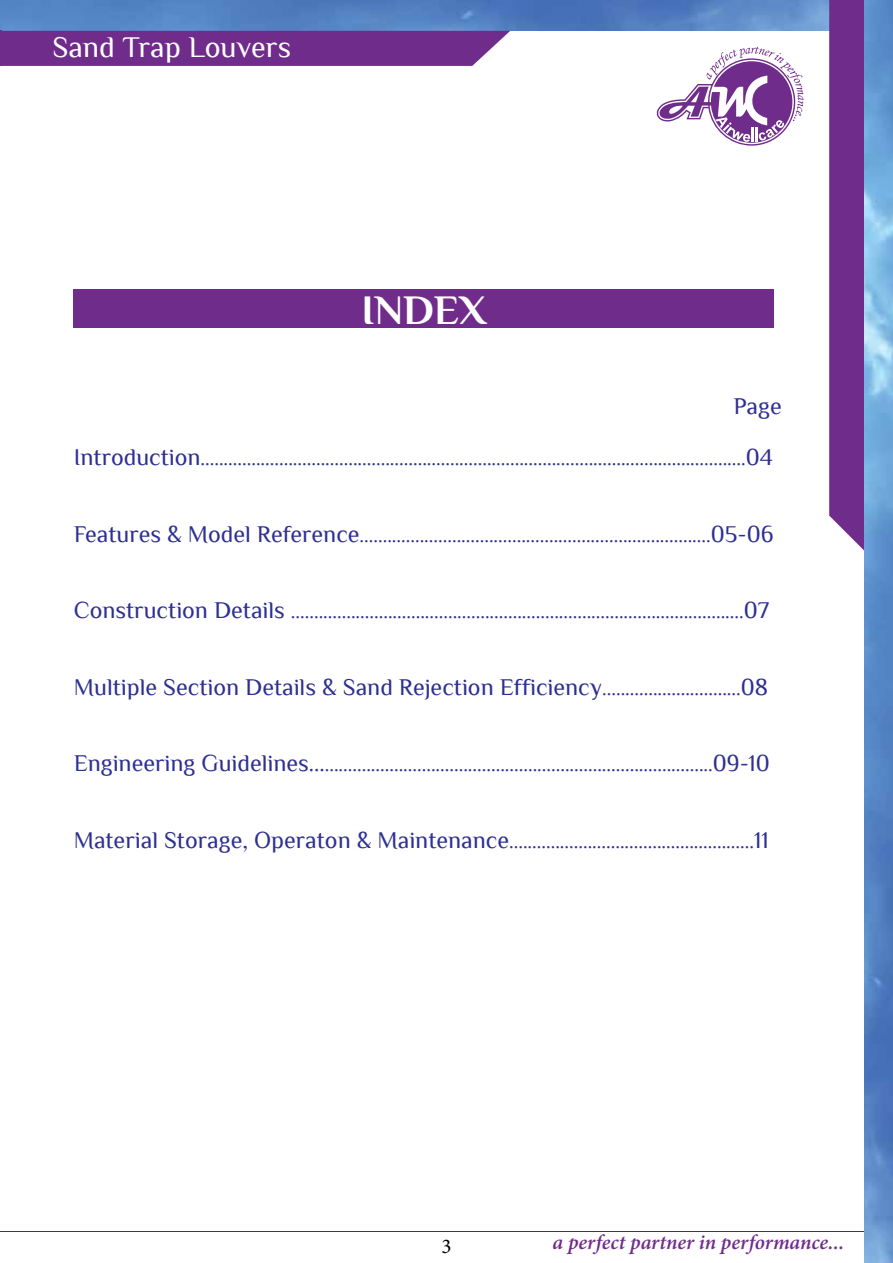
<style>
.page{position:relative;width:893px;height:1263px;background:#fff}
.page>*{position:absolute;margin:0;border:0;box-sizing:border-box;transform-origin:0 0}
.t1{font:700 42px "Philosopher";color:#fff}
.t2{font:30px "Philosopher";color:#fff}
.t3{font:24px "Philosopher";color:#2e3092}
.t4{font:21px "Philosopher";color:#2e3092}
.t5{font:italic 600 21px "Minion Pro";color:#702c8b}
.t6{font:21px "Minion Pro";color:#000}
.s1{font-size:24px}
.s2{font-size:21px}
</style>
<div class="page">
<hr style="left:0;top:1231px;width:893px;height:1px;background:#2e3092">
<svg style="left:656px;top:47px;width:148px;height:99px"></svg>
<img style="left:0;top:0;width:829px;height:31px">
<div style="left:0;top:31px;width:510px;height:35px;background:#702c8b"></div>
<svg style="left:829px;top:0;width:36px;height:558px;background:#773a93"></svg>
<img style="left:865px;top:0;width:28px;height:1263px">
<div style="left:74px;top:289px;width:700px;height:38px;background:#702c8b"></div>
<h2 class="t2" style="left:52px;top:31px;width:240px">Sand Trap Louvers</h2>
<h1 class="t1" style="left:361px;top:288px;width:126px">INDEX</h1>
<p class="t3" style="left:733px;top:394px;width:50px">Page</p>
<p class="t4" style="left:74px;top:447px;width:701px"><span class="s1">Introduction</span>......................................................................................................................<span class="s1">04</span></p>
<p class="t4" style="left:74px;top:524px;width:701px"><span class="s1">Features &amp; Model Reference</span>............................................................................<span class="s1">05-06</span></p>
<p class="t4" style="left:74px;top:600px;width:697px"><span class="s1">Construction Details</span> ..................................................................................................<span class="s1">07</span></p>
<p class="t3" style="left:74px;top:674px;width:696px">Multiple Section Details &amp; Sand Rejection Efficiency<span class="s2">..............................</span>08</p>
<p class="t4" style="left:74px;top:753px;width:698px"><span class="s1">Engineering Guidelines...</span>....................................................................................<span class="s1">09-10</span></p>
<p class="t4" style="left:74px;top:830px;width:696px"><span class="s1">Material Storage, Operaton &amp; Maintenance</span>.....................................................<span class="s1">11</span></p>
<p class="t6" style="left:441px;top:1232px;width:12px">3</p>
<p class="t5" style="left:553px;top:1227px;width:293px">a perfect partner in performance...</p>
</div>
